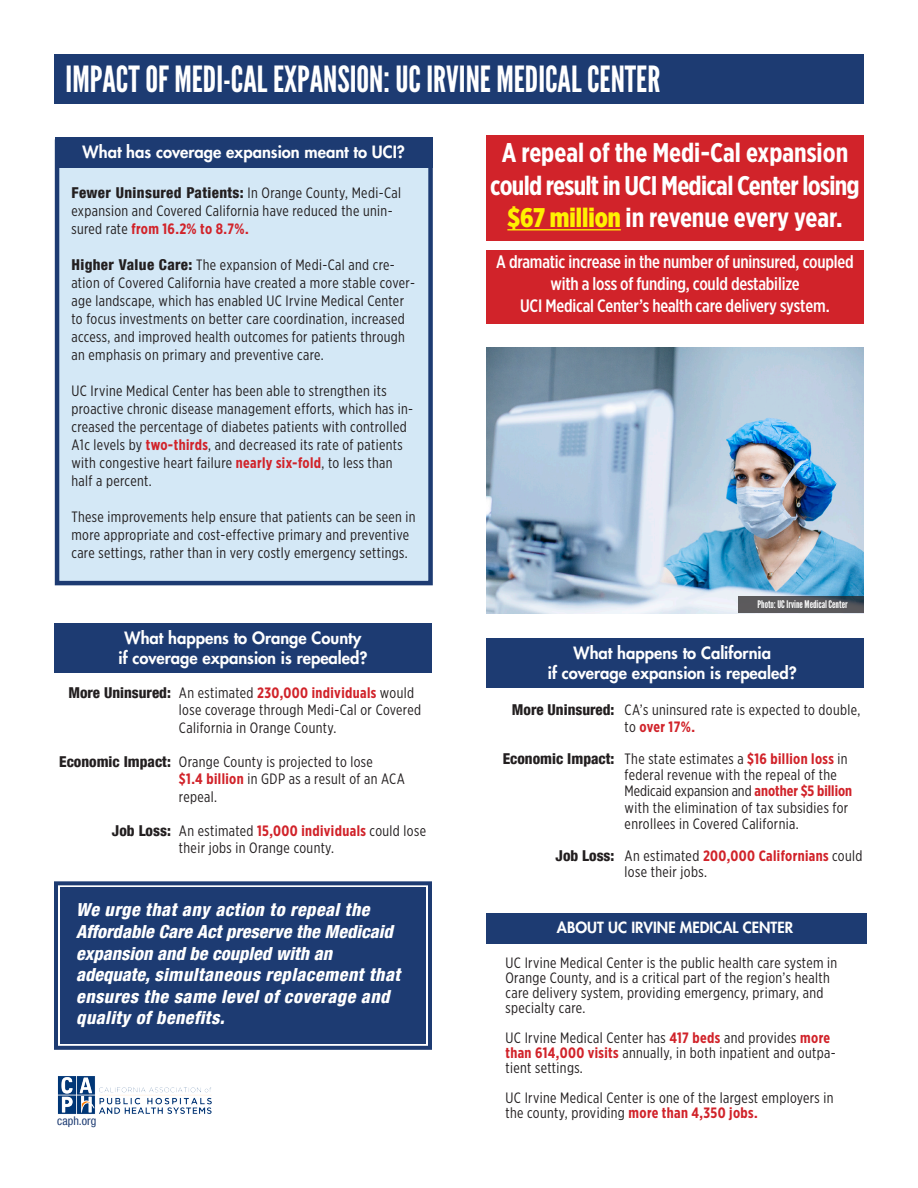
<style>
.page{position:relative;width:918px;height:1188px;background:#fff}
.page>*{position:absolute;margin:0;border:0;box-sizing:border-box;transform-origin:0 0}
.t1{font:36px "League Gothic";color:#fff}
.t2{font:700 27px/32.4px "Gotham X Narrow";letter-spacing:-.015em;color:#fff;text-align:center}
.t3{font:italic 800 condensed 18px/21.6px "Helvetica Neue LT Com";letter-spacing:.025em;color:#fff}
.t4{font:500 18px/21.6px "Gotham X Narrow";letter-spacing:-.01em;color:#fff;text-align:center}
.t5{font:800 16.5px/19.8px "Futura LT";color:#fff;text-align:center}
.t6{font:15px/18px "Gotham X Narrow";letter-spacing:.025em;color:#231f20}
.t7{font:800 condensed 15px "Helvetica Neue LT Com";color:#231f20}
.t8{font:800 15px "Futura LT";color:#fff}
.t9{font:condensed 12px "Helvetica Neue LT Com";color:#1d3b72}
.t10{font:10.5px "League Gothic";color:#fff}
.s1{font-family:"Helvetica Neue LT Com";font-weight:800;font-stretch:condensed}
.s2{font-weight:700;color:#d1232a}
.s3{font-weight:900;color:#fff101}
</style>
<div class="page">
<div style="left:55px;top:139px;width:378px;height:446px;background:#d4e8f6;border:4px solid #1d3b72"></div>
<div style="left:54px;top:54px;width:810px;height:50px;background:#1d3b72"></div>
<div style="left:486px;top:913px;width:380px;height:31px;background:#1d3b72"></div>
<img style="left:57px;top:1076px;width:155px;height:38px">
<div style="left:486px;top:135px;width:378px;height:188px;background:#d1232a"></div>
<hr style="left:507px;top:229px;width:114px;height:1px;background:#fff101">
<div style="left:486px;top:241px;width:378px;height:9px;background:#fff"></div>
<div style="left:55px;top:137px;width:378px;height:31px;background:#1d3b72"></div>
<div style="left:54px;top:623px;width:378px;height:49px;background:#1d3b72"></div>
<div style="left:486px;top:638px;width:378px;height:49px;background:#1d3b72"></div>
<img style="left:486px;top:347px;width:378px;height:266px">
<svg style="left:739px;top:596px;width:125px;height:17px;fill:#5b5a5c"></svg>
<div style="left:54px;top:881px;width:378px;height:169px;background:#1d3b72"></div>
<div style="left:62px;top:889px;width:362px;height:153px;border:4px solid #1d3b72"></div>
<p class="t1" style="left:66px;top:58px;width:596px">IMPACT OF MEDI-CAL EXPANSION: UC IRVINE MEDICAL CENTER</p>
<p class="t5" style="left:83px;top:142px;width:324px">What has coverage expansion meant to UCI?</p>
<p class="t6" style="left:71px;top:184px;width:331px"><span class="s1">Fewer Uninsured Patients:</span> In Orange County, Medi-Cal expansion and Covered California have reduced the unin&shy;sured rate <span class="s2">from 16.2% to 8.7%.</span></p>
<p class="t6" style="left:71px;top:256px;width:345px"><span class="s1">Higher Value Care:</span> The expansion of Medi-Cal and cre&shy;ation of Covered California have created a more stable cover&shy;age landscape, which has enabled UC Irvine Medical Center to focus investments on better care coordination, increased access, and improved health outcomes for patients through an emphasis on primary and preventive care.</p>
<p class="t6" style="left:71px;top:382px;width:343px">UC Irvine Medical Center has been able to strengthen its proactive chronic disease management efforts, which has in&shy;creased the percentage of diabetes patients with controlled A1c levels by <span class="s2">two-thirds</span>, and decreased its rate of patients with congestive heart failure <span class="s2">nearly six-fold</span>, to less than half a percent.</p>
<p class="t6" style="left:71px;top:508px;width:346px">These improvements help ensure that patients can be seen in more appropriate and cost-effective primary and preventive care settings, rather than in very costly emergency settings.</p>
<p class="t5" style="left:119px;top:628px;width:250px">What happens to Orange County if coverage expansion is repealed?</p>
<p class="t7" style="left:68px;top:684px;width:104px">More Uninsured:</p>
<p class="t7" style="left:59px;top:753px;width:113px">Economic Impact:</p>
<p class="t7" style="left:112px;top:822px;width:60px">Job Loss:</p>
<p class="t6" style="left:179px;top:684px;width:244px;line-height:17.2px">An estimated <span class="s2">230,000 individuals</span> would lose coverage through Medi-Cal or Covered<br>California in Orange County.</p>
<p class="t6" style="left:179px;top:753px;width:228px;line-height:17.2px">Orange County is projected to lose<br><span class="s2">$1.4 billion</span> in GDP as a result of an ACA repeal.</p>
<p class="t6" style="left:179px;top:822px;width:249px;line-height:17.2px">An estimated <span class="s2">15,000 individuals</span> could lose their jobs in Orange county.</p>
<p class="t3" style="left:76px;top:899px;width:325px">We urge that any action to repeal the Affordable Care Act preserve the Medicaid expansion and be coupled with an adequate, simultaneous replacement that ensures the same level of coverage and quality of benefits.</p>
<p class="t9" style="left:57px;top:1114px;width:40px">caph.org</p>
<p class="t2" style="left:490px;top:136px;width:371px">A repeal of the Medi-Cal expansion could result in UCI Medical Center losing <span class="s3">$67 million</span> in revenue every year.</p>
<p class="t4" style="left:496px;top:251px;width:359px">A dramatic increase in the number of uninsured, coupled with a loss of funding, could destabilize<br>UCI Medical Center’s health care delivery system.</p>
<p class="t10" style="left:758px;top:598px;width:92px">Photo: UC Irvine Medical Center</p>
<p class="t5" style="left:548px;top:643px;width:250px">What happens to California<br>if coverage expansion is repealed?</p>
<p class="t7" style="left:512px;top:701px;width:104px">More Uninsured:</p>
<p class="t7" style="left:503px;top:749px;width:113px">Economic Impact:</p>
<p class="t6" style="left:625px;top:702px;width:237px;line-height:16.2px">CA’s uninsured rate is expected to double, to <span class="s2">over 17%.</span></p>
<p class="t6" style="left:625px;top:750px;width:229px;line-height:16.2px">The state estimates a <span class="s2">$16 billion loss</span> in federal revenue with the repeal of the Medicaid expansion and <span class="s2">another $5 billion </span>with the elimination of tax subsidies for enrollees in Covered California.</p>
<p class="t6" style="left:625px;top:848px;width:239px;line-height:16.2px">An estimated <span class="s2">200,000 Californians</span> could lose their jobs.</p>
<p class="t7" style="left:556px;top:847px;width:60px">Job Loss:</p>
<p class="t8" style="left:557px;top:917px;width:238px">ABOUT UC IRVINE MEDICAL CENTER</p>
<p class="t6" style="left:505px;top:955px;width:333px;line-height:15px">UC Irvine Medical Center is the public health care system in Orange County, and is a critical part of the region’s health care delivery system, providing emergency, primary, and specialty care.</p>
<p class="t6" style="left:505px;top:1030px;width:332px;line-height:15px">UC Irvine Medical Center has <span class="s2">417 beds</span> and provides <span class="s2">more than 614,000 visits</span> annually, in both inpatient and outpa&shy;tient settings.</p>
<p class="t6" style="left:505px;top:1090px;width:330px;line-height:15px">UC Irvine Medical Center is one of the largest employers in the county, providing <span class="s2">more than 4,350 jobs.</span></p>
</div>
